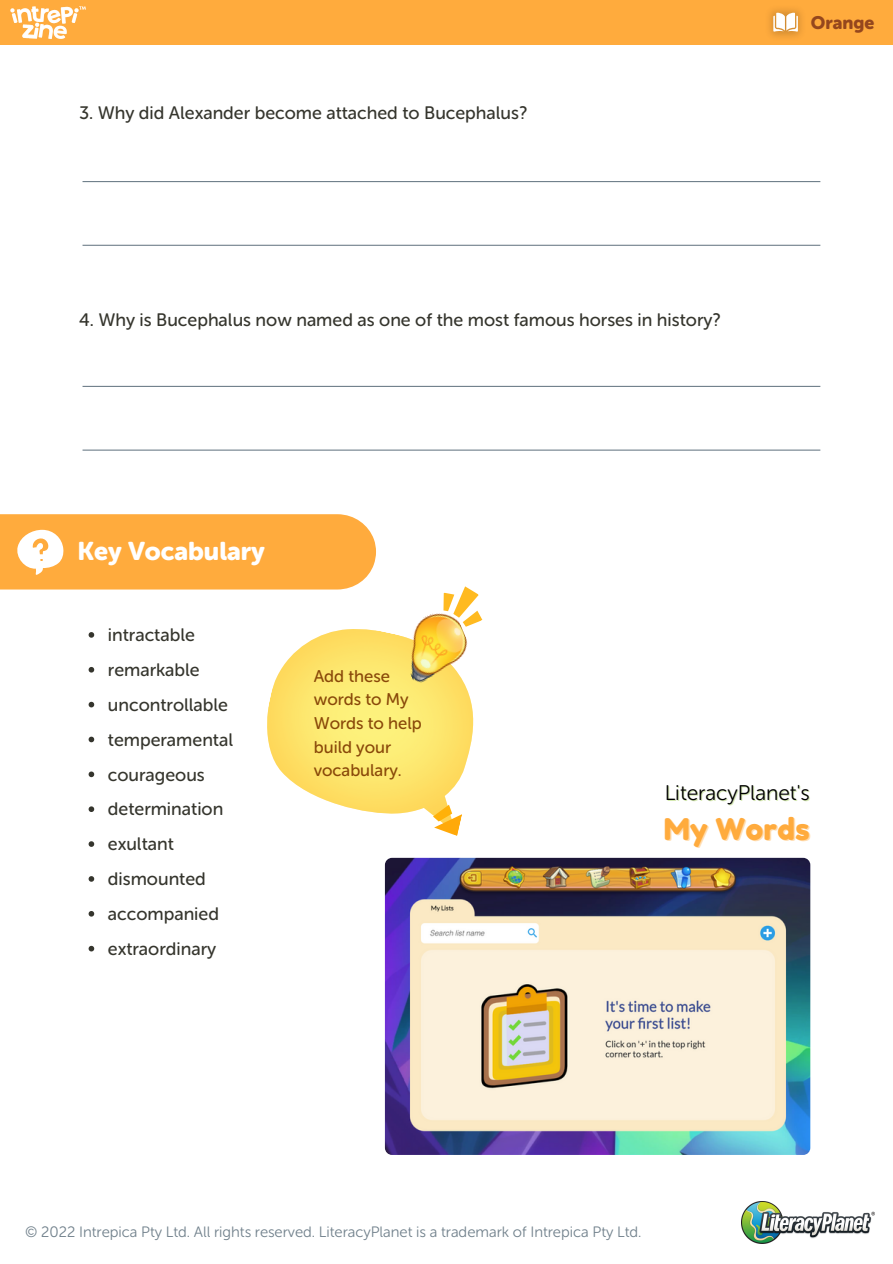
<style>
.page{position:relative;width:893px;height:1264px;background:#fff}
.page>*{position:absolute;margin:0;border:0;box-sizing:border-box;transform-origin:0 0}
.t1{font:29.85px "Fredoka One";color:#ffab3d}
.t2{font:25.5px "Museo Sans Rounded 900";color:#fff}
.t3{font:21.15px "Museo Sans Rounded 300";color:#000}
.t4{font:18px/34.8px "Museo Sans Rounded 500";color:#35352d}
.t5{font:18px "Museo Sans Rounded 900";color:#95471d}
.t6{font:16.8px/23.5px "Museo Sans Rounded 500";color:#894809}
.t7{font:15px "Museo Sans Rounded 300";color:#70808b}
</style>
<div class="page">
<div style="left:0;top:0;width:892px;height:45px;background:#ffab3d"></div>
<img style="left:741px;top:1201px;width:133px;height:42px">
<img style="left:769px;top:9px;width:33px;height:28px">
<svg style="left:773px;top:13px;width:24px;height:19px"></svg>
<img style="left:10px;top:6px;width:69px;height:33px">
<svg style="left:79px;top:6px;width:7px;height:4px"></svg>
<hr style="left:82px;top:181px;width:738px;height:1px;background:#70808b">
<hr style="left:82px;top:245px;width:738px;height:1px;background:#70808b">
<hr style="left:82px;top:386px;width:738px;height:1px;background:#70808b">
<hr style="left:82px;top:449px;width:738px;height:1px;background:#70808b">
<svg style="left:89px;top:632px;width:5px;height:5px"></svg>
<svg style="left:89px;top:667px;width:5px;height:5px"></svg>
<svg style="left:89px;top:701px;width:5px;height:6px"></svg>
<svg style="left:89px;top:736px;width:5px;height:6px"></svg>
<svg style="left:89px;top:771px;width:5px;height:6px"></svg>
<svg style="left:89px;top:806px;width:5px;height:6px"></svg>
<svg style="left:89px;top:841px;width:5px;height:5px"></svg>
<svg style="left:89px;top:876px;width:5px;height:5px"></svg>
<svg style="left:89px;top:911px;width:5px;height:5px"></svg>
<svg style="left:89px;top:945px;width:5px;height:6px"></svg>
<img style="left:385px;top:857px;width:425px;height:297px;border-radius:7px">
<svg style="left:0;top:514px;width:376px;height:75px;background:#ffb04a"></svg>
<img style="left:267px;top:629px;width:207px;height:186px">
<svg style="left:432px;top:802px;width:30px;height:34px"></svg>
<img style="left:392px;top:613px;width:82px;height:72px">
<svg style="left:435px;top:586px;width:48px;height:49px"></svg>
<p class="t4" style="left:79px;top:96px;width:449px">3. Why did Alexander become attached to Bucephalus?</p>
<p class="t4" style="left:79px;top:302px;width:643px">4. Why is Bucephalus now named as one of the most famous horses in history?</p>
<h2 class="t2" style="left:77px;top:536px;width:189px">Key Vocabulary</h2>
<p class="t5" style="left:810px;top:12px;width:65px">Orange</p>
<p class="t4" style="left:108px;top:617px;width:127px">intractable remarkable uncontrollable temperamental courageous determination exultant dismounted accompanied extraordinary</p>
<p class="t6" style="left:314px;top:664px;width:109px">Add these words to My<br>Words to help build your vocabulary.</p>
<p class="t3" style="left:664px;top:780px;width:146px">LiteracyPlanet's</p>
<h1 class="t1" style="left:664px;top:811px;width:147px">My Words</h1>
<p class="t7" style="left:25px;top:1222px;width:617px">© 2022 Intrepica Pty Ltd. All rights reserved. LiteracyPlanet is a trademark of Intrepica Pty Ltd.</p>
</div>
